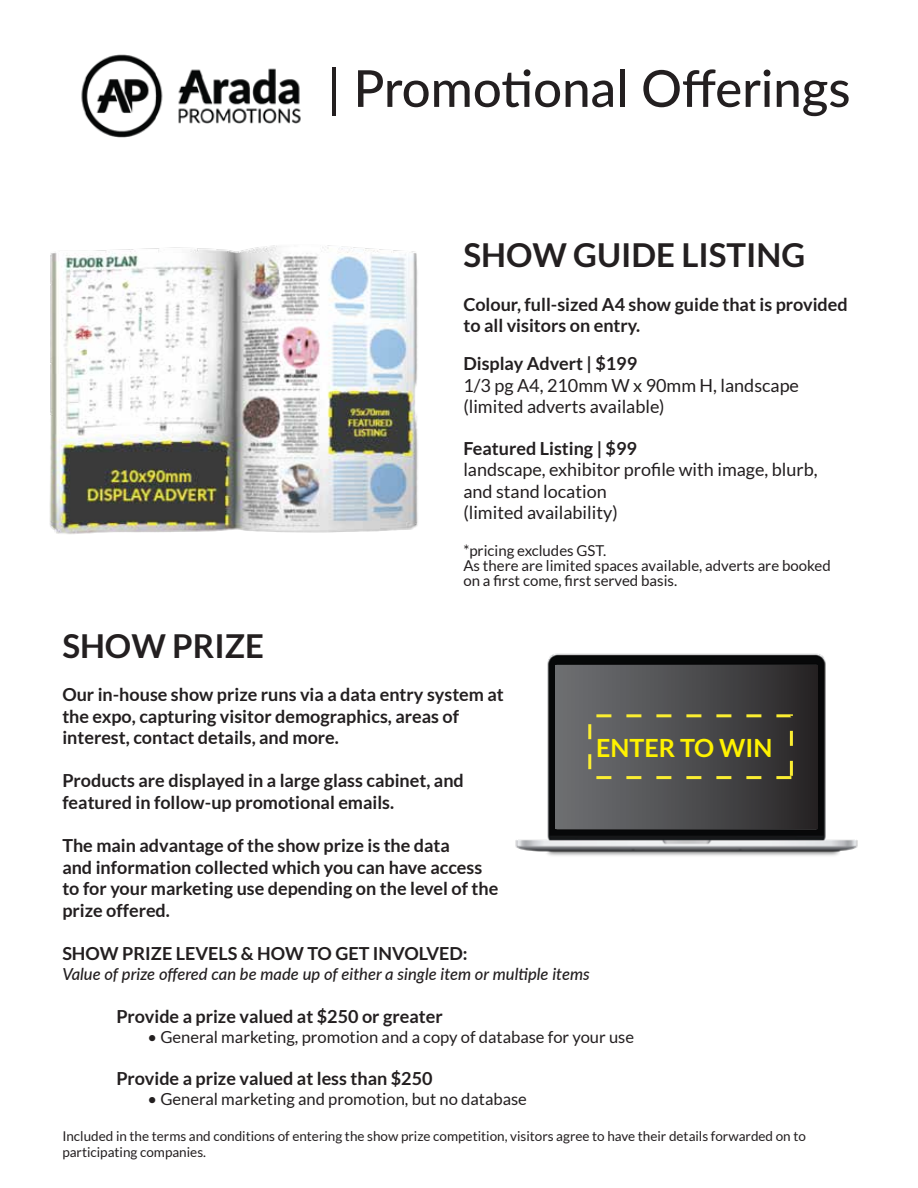
<style>
.page{position:relative;width:918px;height:1188px;background:#fff}
.page>*{position:absolute;margin:0;border:0;box-sizing:border-box;transform-origin:0 0}
.t1{font:500 51px "Lato";color:#231f20}
.t2{font:700 33px "Lato";color:#231f20}
.t3{font:700 25.2px "Lato";color:#fff200}
.t4{font:700 18px/21.6px "Lato";color:#231f20}
.t5{font:18px/21.6px "Lato";color:#231f20}
.t6{font:16.5px "Lato";color:#231f20}
.t7{font:italic 500 16.5px "Lato";color:#231f20}
.t8{font:15px/15px "Lato";color:#231f20}
.t9{font:13.5px/16.2px "Lato";color:#231f20}
</style>
<div class="page">
<img style="left:81px;top:54px;width:220px;height:83px">
<img style="left:515px;top:653px;width:343px;height:203px">
<div style="left:555px;top:665px;width:262px;height:163px;background:linear-gradient(to right,#717376,#292728)"></div>
<div style="left:588px;top:714px;width:205px;height:65px;border:3px dashed #faed32"></div>
<img style="left:49px;top:245px;width:369px;height:289px">
<h1 class="t1" style="left:328px;top:52px;width:524px">| Promotional Offerings</h1>
<h2 class="t2" style="left:463px;top:236px;width:343px">SHOW GUIDE LISTING</h2>
<p class="t4" style="left:463px;top:293px;width:386px">Colour, full-sized A4 show guide that is provided to all visitors on entry.</p>
<p class="t4" style="left:463px;top:353px;width:175px">Display Advert | $199</p>
<p class="t5" style="left:463px;top:374px;width:337px">1/3 pg A4, 210mm W x 90mm H, landscape (limited adverts available)</p>
<p class="t4" style="left:463px;top:437px;width:175px">Featured Listing | $99</p>
<p class="t5" style="left:463px;top:459px;width:356px">landscape, exhibitor profile with image, blurb, and stand location<br>(limited availability)</p>
<p class="t8" style="left:463px;top:543px;width:369px">*pricing excludes GST.<br>As there are limited spaces available, adverts are booked on a first come, first served basis.</p>
<h2 class="t2" style="left:62px;top:627px;width:203px">SHOW PRIZE</h2>
<p class="t4" style="left:62px;top:683px;width:443px">Our in-house show prize runs via a data entry system at the expo, capturing visitor demographics, areas of interest, contact details, and more.</p>
<p class="t4" style="left:62px;top:770px;width:403px">Products are displayed in a large glass cabinet, and featured in follow-up promotional emails.</p>
<p class="t4" style="left:62px;top:835px;width:438px">The main advantage of the show prize is the data<br>and information collected which you can have access to for your marketing use depending on the level of the prize offered.</p>
<p class="t4" style="left:62px;top:943px;width:407px">SHOW PRIZE LEVELS &amp; HOW TO GET INVOLVED:</p>
<p class="t7" style="left:62px;top:962px;width:529px">Value of prize offered can be made up of either a single item or multiple items</p>
<p class="t4" style="left:116px;top:1006px;width:328px">Provide a prize valued at $250 or greater</p>
<p class="t6" style="left:148px;top:1028px;width:488px">• General marketing, promotion and a copy of database for your use</p>
<p class="t4" style="left:116px;top:1067px;width:318px">Provide a prize valued at less than $250</p>
<p class="t6" style="left:148px;top:1089px;width:381px">• General marketing and promotion, but no database</p>
<p class="t9" style="left:62px;top:1128px;width:745px">Included in the terms and conditions of entering the show prize competition, visitors agree to have their details forwarded on to participating companies.</p>
<h3 class="t3" style="left:596px;top:733px;width:178px">ENTER TO WIN</h3>
</div>
